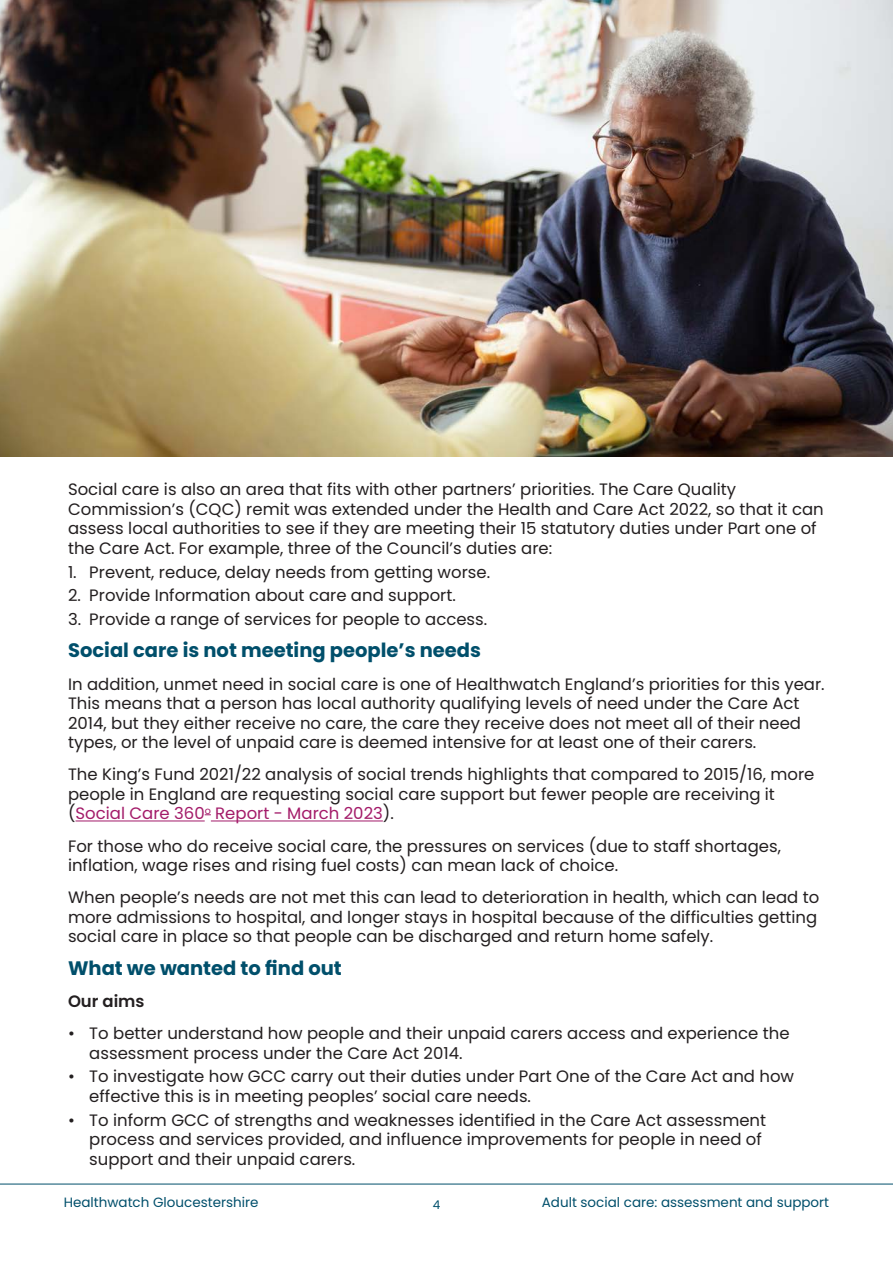
<style>
.page{position:relative;width:893px;height:1263px;background:#fff}
.page>*{position:absolute;margin:0;border:0;box-sizing:border-box;transform-origin:0 0}
.Content_paragraphs{font:700 19.5px "Poppins";color:#004f6b}
.Content_paragraphs-2{font:16.5px/19.5px "Poppins";color:#231f20}
.Content_paragraphs-3{font:600 16.5px "Poppins";color:#231f20}
.t1{font:13.5px "Poppins";color:#004f6b}
.t2{font:12px "Poppins";color:#004f6b}
.s1{color:#a31b69}
</style>
<div class="page">
<hr style="left:0;top:1184px;width:893px;height:1px;background:#004f6b">
<hr style="left:76px;top:820px;width:129px;height:1px;background:#a31b69">
<hr style="left:211px;top:820px;width:172px;height:1px;background:#a31b69">
<img style="left:0;top:0;width:893px;height:457px">
<p class="Content_paragraphs-2" style="left:68px;top:480px;width:757px">Social care is also an area that fits with other partners’ priorities. The Care Quality Commission’s (CQC) remit was extended under the Health and Care Act 2022, so that it can assess local authorities to see if they are meeting their 15 statutory duties under Part one of the Care Act. For example, three of the Council’s duties are:</p>
<p class="Content_paragraphs-2" style="left:68px;top:562px;width:424px">1. Prevent, reduce, delay needs from getting worse.</p>
<p class="Content_paragraphs-2" style="left:68px;top:586px;width:389px">2. Provide Information about care and support.</p>
<p class="Content_paragraphs-2" style="left:68px;top:610px;width:421px">3. Provide a range of services for people to access.</p>
<p class="Content_paragraphs" style="left:68px;top:639px;width:414px">Social care is not meeting people’s needs</p>
<p class="Content_paragraphs-2" style="left:68px;top:674px;width:758px">In addition, unmet need in social care is one of Healthwatch England’s priorities for this year.<br>This means that a person has local authority qualifying levels of need under the Care Act 2014, but they either receive no care, the care they receive does not meet all of their need types, or the level of unpaid care is deemed intensive for at least one of their carers.</p>
<p class="Content_paragraphs-2" style="left:68px;top:765px;width:748px">The King’s Fund 2021/22 analysis of social trends highlights that compared to 2015/16, more people in England are requesting social care support but fewer people are receiving it (<span class="s1">Social Care 360</span><sup>o</sup> <span class="s1">Report - March 2023</span>).</p>
<p class="Content_paragraphs-2" style="left:68px;top:836px;width:714px">For those who do receive social care, the pressures on services (due to staff shortages, inflation, wage rises and rising fuel costs) can mean lack of choice.</p>
<p class="Content_paragraphs-2" style="left:68px;top:888px;width:753px">When people’s needs are not met this can lead to deterioration in health, which can lead to more admissions to hospital, and longer stays in hospital because of the difficulties getting social care in place so that people can be discharged and return home safely.</p>
<p class="Content_paragraphs" style="left:68px;top:956px;width:275px">What we wanted to find out</p>
<p class="Content_paragraphs-3" style="left:68px;top:991px;width:78px">Our aims</p>
<p class="Content_paragraphs-2" style="left:89px;top:1024px;width:702px;text-indent:-21px">• To better understand how people and their unpaid carers access and experience the assessment process under the Care Act 2014.</p>
<p class="Content_paragraphs-2" style="left:89px;top:1067px;width:706px;text-indent:-21px">• To investigate how GCC carry out their duties under Part One of the Care Act and how effective this is in meeting peoples’ social care needs.</p>
<p class="Content_paragraphs-2" style="left:89px;top:1110px;width:678px;text-indent:-21px">• To inform GCC of strengths and weaknesses identified in the Care Act assessment process and services provided, and influence improvements for people in need of support and their unpaid carers.</p>
<p class="t1" style="left:64px;top:1194px;width:196px">Healthwatch Gloucestershire</p>
<p class="t2" style="left:433px;top:1198px;width:9px">4</p>
<p class="t1" style="left:542px;top:1194px;width:289px">Adult social care: assessment and support</p>
</div>
